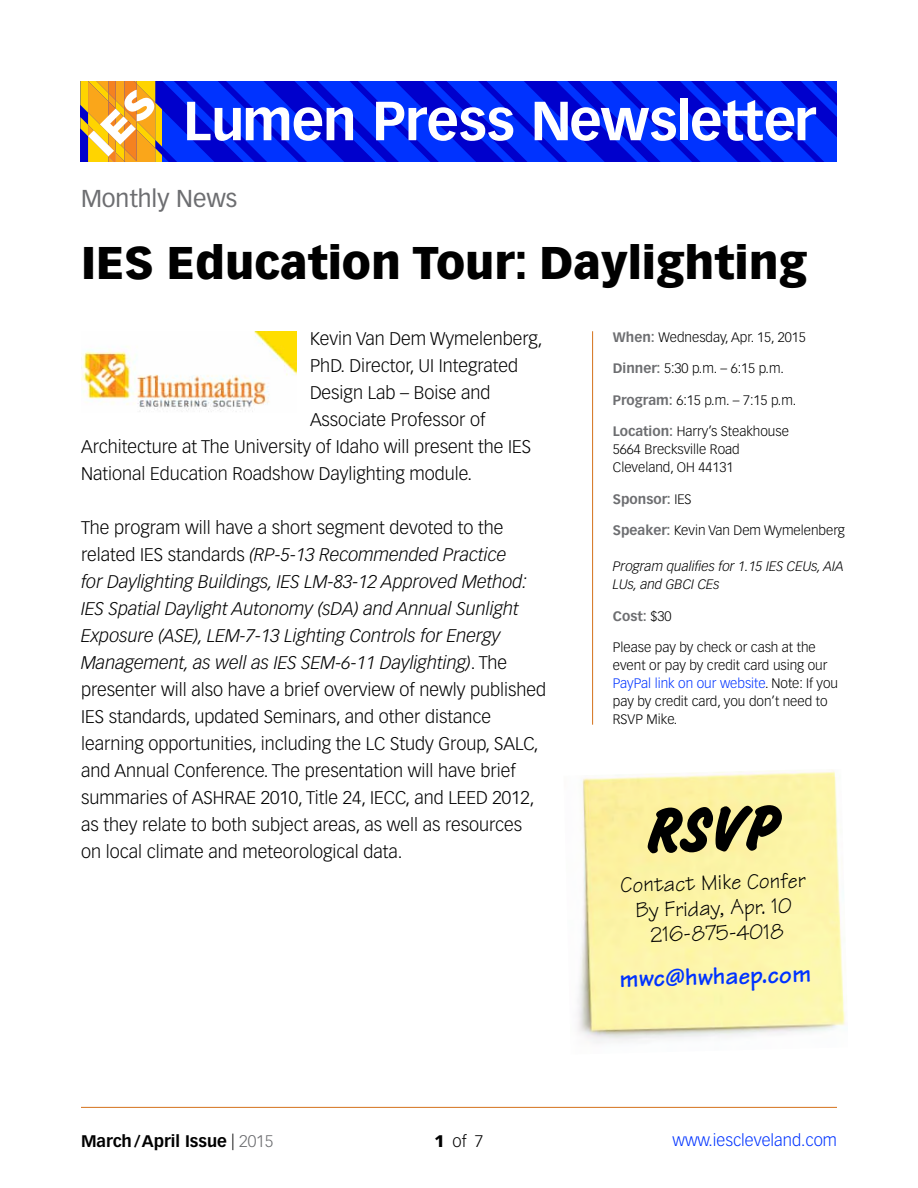
<style>
.page{position:relative;width:918px;height:1188px;background:#fff}
.page>*{position:absolute;margin:0;border:0;box-sizing:border-box;transform-origin:0 0}
.t1{font:67.35px "Challenge Extra Bold Plain";color:#000}
.t2{font:700 54px "Vectora LH";letter-spacing:-.02em;color:#fff}
.t3{font:900 45px "Vectora LH";color:#000}
.t4{font:700 25.2px "Tekton";color:#03f}
.t5{font:24px "Vectora LH";color:#6d6e71}
.t6{font:22.5px/25.3px "Tekton";color:#000;text-align:center}
.t7{font:300 18px/27px "Vectora LH";color:#000}
.t8{font:700 16.5px "Vectora LH";color:#000}
.t9{font:300 16.5px "Vectora LH";color:#03f}
.t10{font:300 16.5px "Vectora LH";color:#000}
.t11{font:300 13.5px/18px "Vectora LH";color:#000}
.t12{font:italic 300 13.5px/18px "Vectora LH";color:#000}
.t13{font:700 13.5px "Vectora LH";color:#6d6e71}
.s1{font-style:italic}
.s2{font-weight:700;color:#6d6e71}
.s3{font-weight:300;color:#000}
.s4{color:#03f}
.s5{font-weight:300}
.s6{font-weight:300;color:#6d6e71}
.s7{font-weight:900}
</style>
<div class="page">
<hr style="left:592px;top:331px;width:1px;height:394px;background:#d4711b">
<img style="left:577px;top:771px;width:269px;height:272px">
<img style="left:81px;top:331px;width:216px;height:81px">
<hr style="left:81px;top:1107px;width:756px;height:1px;background:#d4711b">
<svg style="left:162px;top:81px;width:675px;height:81px;background:#001eea"></svg>
<svg style="left:80px;top:81px;width:82px;height:81px"></svg>
<h2 class="t2" style="left:183px;top:88px;width:634px">Lumen Press Newsletter</h2>
<h3 class="t5" style="left:81px;top:184px;width:158px">Monthly News</h3>
<h3 class="t3" style="left:81px;top:235px;width:728px">IES Education Tour: Daylighting</h3>
<p class="t7" style="left:310px;top:325px;width:234px">Kevin Van Dem Wymelenberg,</p>
<p class="t7" style="left:310px;top:352px;width:210px">PhD. Director, UI Integrated</p>
<p class="t7" style="left:310px;top:379px;width:182px">Design Lab – Boise and</p>
<p class="t7" style="left:310px;top:406px;width:177px">Associate Professor of</p>
<p class="t7" style="left:81px;top:433px;width:452px">Architecture at The University of Idaho will present the IES</p>
<p class="t7" style="left:81px;top:460px;width:393px">National Education Roadshow Daylighting module.</p>
<p class="t7" style="left:81px;top:514px;width:467px">The program will have a short segment devoted to the related IES standards <span class="s1">(RP-5-13 Recommended Practice<br>for Daylighting Buildings, IES LM-83-12 Approved Method:<br>IES Spatial Daylight Autonomy (sDA) and Annual Sunlight Exposure (ASE), LEM-7-13 Lighting Controls for Energy Management, as well as IES SEM-6-11 Daylighting)</span>. The presenter will also have a brief overview of newly published IES standards, updated Seminars, and other distance learning opportunities, including the LC Study Group, SALC, and Annual Conference. The presentation will have brief summaries of ASHRAE 2010, Title 24, IECC, and LEED 2012, as they relate to both subject areas, as well as resources on local climate and meteorological data.</p>
<p class="t11" style="left:613px;top:328px;width:194px"><span class="s2">When:</span> Wednesday, Apr. 15, 2015</p>
<p class="t11" style="left:613px;top:360px;width:173px"><span class="s2">Dinner:</span> 5:30 p.m. – 6:15 p.m.</p>
<p class="t11" style="left:613px;top:391px;width:185px"><span class="s2">Program:</span> 6:15 p.m. – 7:15 p.m.</p>
<p class="t11" style="left:613px;top:423px;width:178px"><span class="s2">Location:</span> Harry’s Steakhouse<br>5664 Brecksville Road<br>Cleveland, OH 44131</p>
<p class="t13" style="left:613px;top:491px;width:80px">Sponsor: <span class="s3">IES</span></p>
<p class="t11" style="left:613px;top:522px;width:233px"><span class="s2">Speaker:</span> Kevin Van Dem Wymelenberg</p>
<p class="t12" style="left:613px;top:558px;width:233px">Program qualifies for 1.15 IES CEUs, AIA<br>LUs, and GBCI CEs</p>
<p class="t13" style="left:613px;top:608px;width:60px">Cost: <span class="s3">$30</span></p>
<p class="t11" style="left:613px;top:639px;width:227px">Please pay by check or cash at the event or pay by credit card using our<br><span class="s4">PayPal link on our website</span>. Note: If you pay by credit card, you don’t need to<br>RSVP Mike.</p>
<h1 class="t1" style="left:645px;top:790px;width:134px;rotate:-1deg">rsvp</h1>
<p class="t6" style="left:620px;top:871px;width:187px;rotate:-1deg">Contact Mike Confer<br>By Friday, Apr. 10<br>216-875-4018</p>
<h3 class="t4" style="left:619px;top:964px;width:194px;rotate:-2deg">mwc@hwhaep.com</h3>
<p class="t8" style="left:81px;top:1131px;width:194px">March/April Issue <span class="s5">|</span> <span class="s6">2015</span></p>
<p class="t10" style="left:435px;top:1132px;width:50px"><span class="s7">1</span>of7</p>
<p class="t9" style="left:673px;top:1131px;width:166px">www.iescleveland.com</p>
</div>
